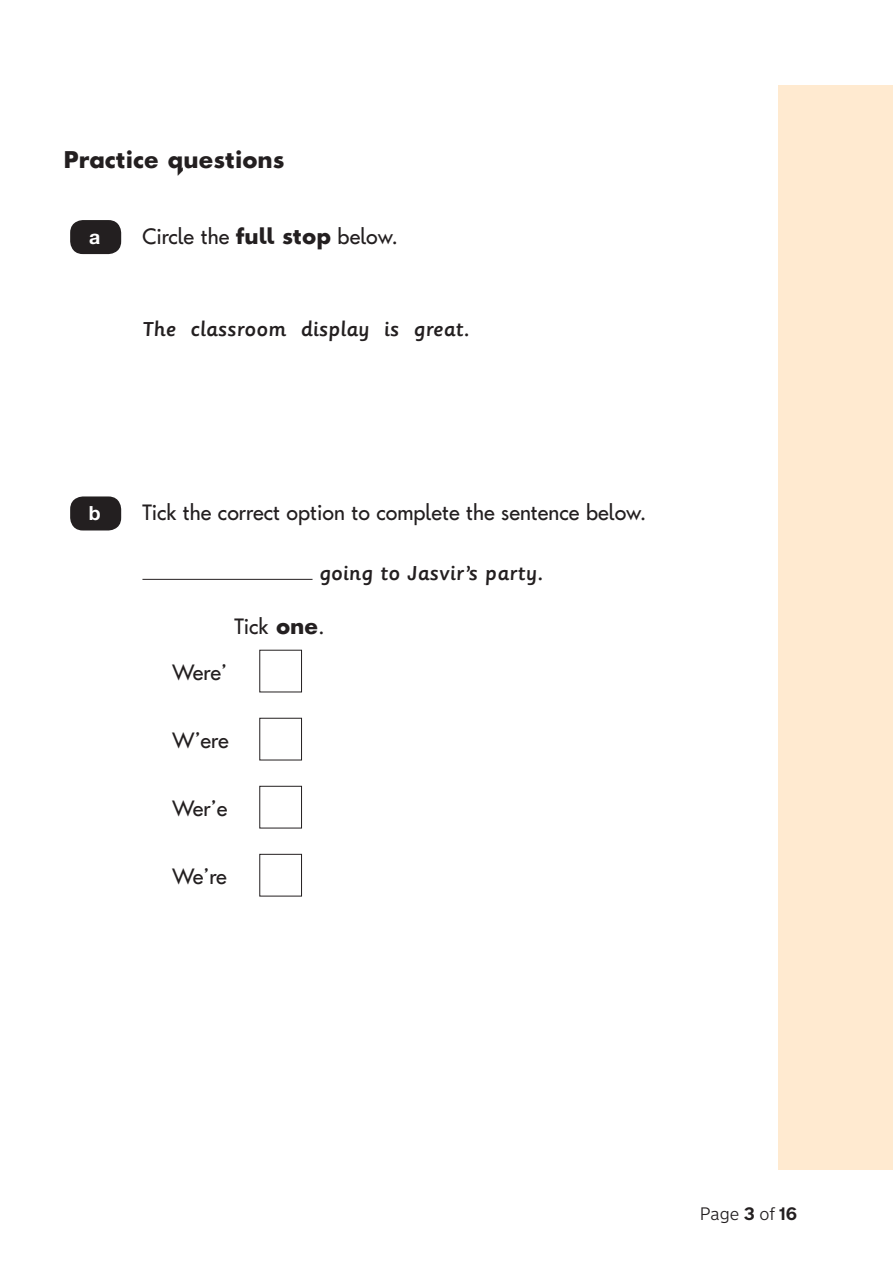
<style>
.page{position:relative;width:893px;height:1263px;background:#fff}
.page>*{position:absolute;margin:0;border:0;box-sizing:border-box;transform-origin:0 0}
.Name_School_DfeNumbe{font:24px "Keystageone Bold 2";color:#231f20}
.t1{font:22.5px "Keystageone Regular 2";color:#231f20}
.t2{font:22.5px "Sassoon Primary Md";color:#231f20}
.t3{font:22.5px "Keystageone";color:#231f20}
.t4{font:22.5px "Sassoon Primary Md 2";color:#231f20}
.t5{font:700 19.5px "Helvetica Neue LT Std";color:#fff}
.Page_number{font:300 18px "New Transport";color:#231f20}
.s1{font-weight:700}
.s2{font-family:"Keystageone Bold 3"}
</style>
<div class="page">
<div style="left:778px;top:85px;width:115px;height:1084px;background:#ffead0"></div>
<div style="left:70px;top:220px;width:51px;height:34px;background:#231f20;border-radius:13px"></div>
<hr style="left:142px;top:579px;width:171px;height:1px;background:#231f20">
<div style="left:259px;top:650px;width:43px;height:42px;border:1px solid #231f20"></div>
<div style="left:259px;top:718px;width:43px;height:42px;border:1px solid #231f20"></div>
<div style="left:259px;top:786px;width:43px;height:42px;border:1px solid #231f20"></div>
<div style="left:259px;top:854px;width:43px;height:42px;border:1px solid #231f20"></div>
<div style="left:70px;top:496px;width:51px;height:34px;background:#231f20;border-radius:13px"></div>
<p class="Name_School_DfeNumbe" style="left:64px;top:149px;width:222px">Practice questions</p>
<p class="t5" style="left:89px;top:225px;width:13px">a</p>
<p class="t3" style="left:142px;top:226px;width:257px">Circle the <span class="s1">full stop</span> below.</p>
<p class="t2" style="left:142px;top:317px;width:328px">The classroom display is great.</p>
<p class="t5" style="left:89px;top:501px;width:13px">b</p>
<p class="t1" style="left:142px;top:502px;width:505px">Tick the correct option to complete the sentence below.</p>
<p class="t4" style="left:319px;top:561px;width:226px">going to Jasvir’s party.</p>
<p class="t1" style="left:234px;top:616px;width:92px">Tick <span class="s2">one</span>.</p>
<p class="t1" style="left:172px;top:662px;width:56px">Were’</p>
<p class="t1" style="left:172px;top:730px;width:58px">W’ere</p>
<p class="t1" style="left:172px;top:798px;width:57px">Wer’e</p>
<p class="t1" style="left:172px;top:866px;width:56px">We’re</p>
<p class="Page_number" style="left:700px;top:1203px;width:99px">Page <span class="s1">3</span> of <span class="s1">16</span></p>
</div>
